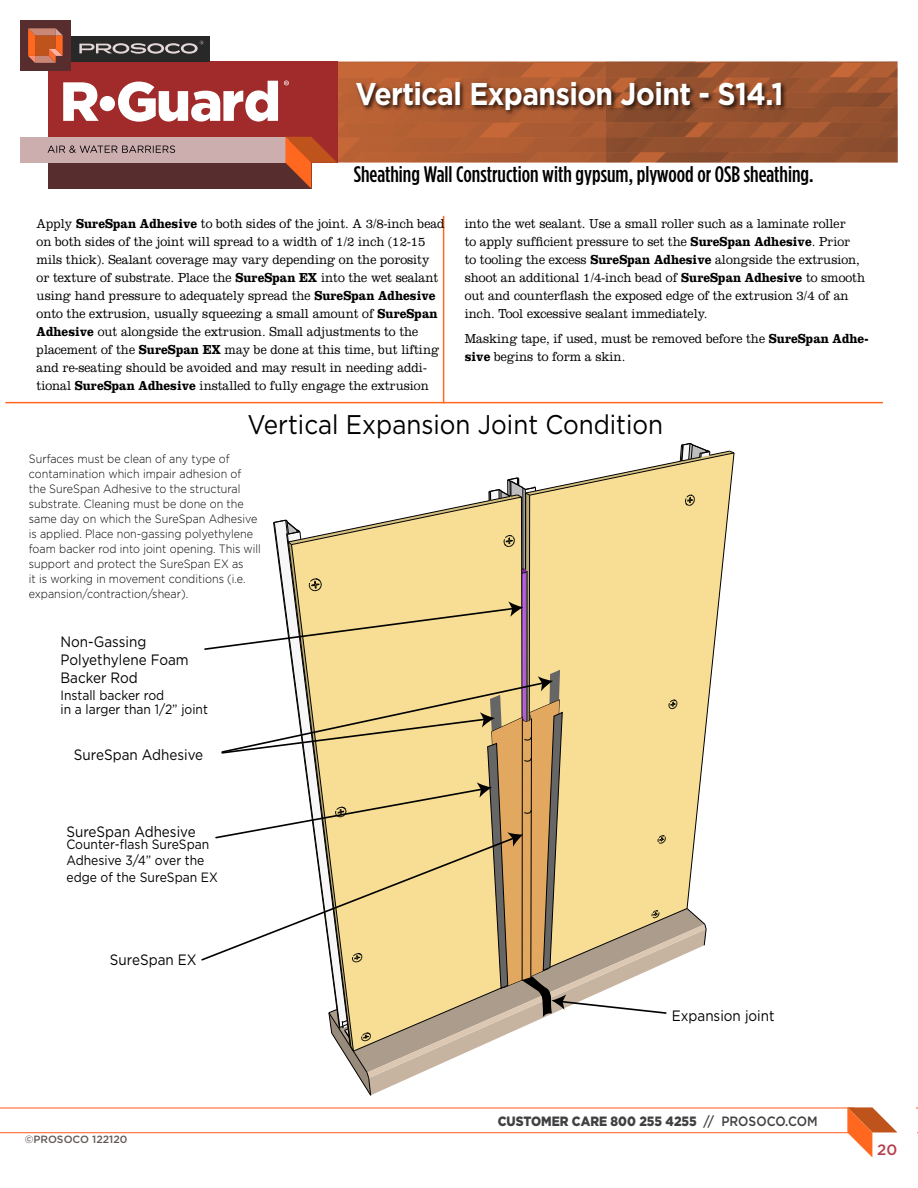
<style>
.page{position:relative;width:918px;height:1188px;background:#fff}
.page>*{position:absolute;margin:0;border:0;box-sizing:border-box;transform-origin:0 0}
.t1{font:700 31.5px "Gotham";letter-spacing:-.02em;color:#fff;scale:.9 1}
.t2{font:27px "Gotham";color:#000;scale:.9 1}
.t3{font:500 22.5px "Gotham Condensed";color:#000}
.t4{font:15px/18px "Gotham";color:#000;scale:.9 1}
.t5{font:500 15px "Gotham";color:#b83e4a}
.t6{font:300 13.5px/18px "Clarendon LT Std";color:#000;scale:.9 1}
.t7{font:13.5px/16.2px "Gotham";color:#000;scale:.9 1}
.t8{font:900 13.5px "Gotham";color:#414042;scale:.9 1}
.t9{font:300 12px/15px "Gotham";color:#000;scale:.9 1}
.t10{font:500 10.5px "Gotham";color:#615956}
.s1{font-weight:700}
.s2{font-weight:500}
</style>
<div class="page">
<div style="left:48px;top:61px;width:289px;height:102px;background:#a02b2a"></div>
<div style="left:48px;top:162px;width:263px;height:27px;background:#572e2d"></div>
<div style="left:20px;top:137px;width:269px;height:26px;background:#cdaeae"></div>
<svg style="left:48px;top:145px;width:127px;height:8px"></svg>
<svg style="left:63px;top:82px;width:36px;height:39px"></svg>
<div style="left:100px;top:96px;width:15px;height:15px;background:#fff;border-radius:8px"></div>
<svg style="left:118px;top:81px;width:160px;height:41px"></svg>
<svg style="left:284px;top:62px;width:614px;height:127px"></svg>
<div style="left:48px;top:36px;width:162px;height:25px;background:#292829"></div>
<div style="left:20px;top:20px;width:51px;height:51px;background:#572e2d"></div>
<svg style="left:28px;top:28px;width:35px;height:35px"></svg>
<svg style="left:79px;top:41px;width:124px;height:13px"></svg>
<hr style="left:0;top:1132px;width:854px;height:1px;background:#ff6d31">
<hr style="left:0;top:1107px;width:854px;height:2px;background:#ff6d31">
<svg style="left:847px;top:1107px;width:50px;height:51px"></svg>
<hr style="left:443px;top:216px;width:1px;height:187px;background:#ff681e">
<hr style="left:5px;top:402px;width:878px;height:1px;background:#ff681e">
<svg style="left:201px;top:443px;width:534px;height:653px"></svg>
<div style="left:355px;top:81px;width:432px;height:34px;background:#000;opacity:.75"></div>
<h1 class="t1" style="left:356px;top:73px;width:477px">Vertical Expansion Joint - S14.1</h1>
<h3 class="t3" style="left:354px;top:161px;width:461px">Sheathing Wall Construction with gypsum, plywood or OSB sheathing.</h3>
<p class="t6" style="left:37px;top:215px;width:455px">Apply <span class="s1">SureSpan Adhesive</span> to both sides of the joint. A 3/8-inch bead on both sides of the joint will spread to a width of 1/2 inch (12-15 mils thick). Sealant coverage may vary depending on the porosity or texture of substrate. Place the <span class="s1">SureSpan EX</span> into the wet sealant using hand pressure to adequately spread the <span class="s1">SureSpan Adhesive </span>onto the extrusion, usually squeezing a small amount of <span class="s1">SureSpan Adhesive</span> out alongside the extrusion. Small adjustments to the placement of the <span class="s1">SureSpan EX</span> may be done at this time, but lifting and re-seating should be avoided and may result in needing addi&shy;tional <span class="s1">SureSpan Adhesive</span> installed to fully engage the extrusion</p>
<p class="t6" style="left:465px;top:215px;width:446px">into the wet sealant. Use a small roller such as a laminate roller<br>to apply sufficient pressure to set the <span class="s1">SureSpan Adhesive</span>. Prior<br>to tooling the excess <span class="s1">SureSpan Adhesive</span> alongside the extrusion, shoot an additional 1/4-inch bead of <span class="s1">SureSpan Adhesive</span> to smooth out and counterflash the exposed edge of the extrusion 3/4 of an inch. Tool excessive sealant immediately.</p>
<p class="t6" style="left:465px;top:329px;width:450px">Masking tape, if used, must be removed before the <span class="s1">SureSpan Adhe&shy;sive</span> begins to form a skin.</p>
<h2 class="t2" style="left:247px;top:407px;width:463px">Vertical Expansion Joint Condition</h2>
<p class="t9" style="left:29px;top:451px;width:259px">Surfaces must be clean of any type of contamination which impair adhesion of the SureSpan Adhesive to the structural substrate. Cleaning must be done on the same day on which the SureSpan Adhesive is applied. Place non-gassing polyethylene foam backer rod into joint opening. This will support and protect the SureSpan EX as<br>it is working in movement conditions (i.e. expansion/contraction/shear).</p>
<p class="t4" style="left:60px;top:632px;width:144px">Non-Gassing<br>Polyethylene Foam<br>Backer Rod</p>
<p class="t7" style="left:60px;top:689px;width:165px;line-height:13.5px">Install backer rod<br>in a larger than 1/2” joint</p>
<p class="t4" style="left:74px;top:746px;width:145px">SureSpan Adhesive</p>
<p class="t4" style="left:66px;top:822px;width:145px">SureSpan Adhesive</p>
<p class="t7" style="left:66px;top:836px;width:170px">Counter-flash SureSpan<br>Adhesive 3/4” over the edge of the SureSpan EX</p>
<p class="t4" style="left:110px;top:950px;width:98px">SureSpan EX</p>
<p class="t4" style="left:672px;top:1006px;width:116px">Expansion joint</p>
<p class="t10" style="left:25px;top:1133px;width:104px">©PROSOCO 122120</p>
<p class="t8" style="left:498px;top:1112px;width:357px">CUSTOMER CARE 800 255 4255 <span class="s2">// PROSOCO.COM</span></p>
<p class="t5" style="left:877px;top:1140px;width:22px">20</p>
</div>
